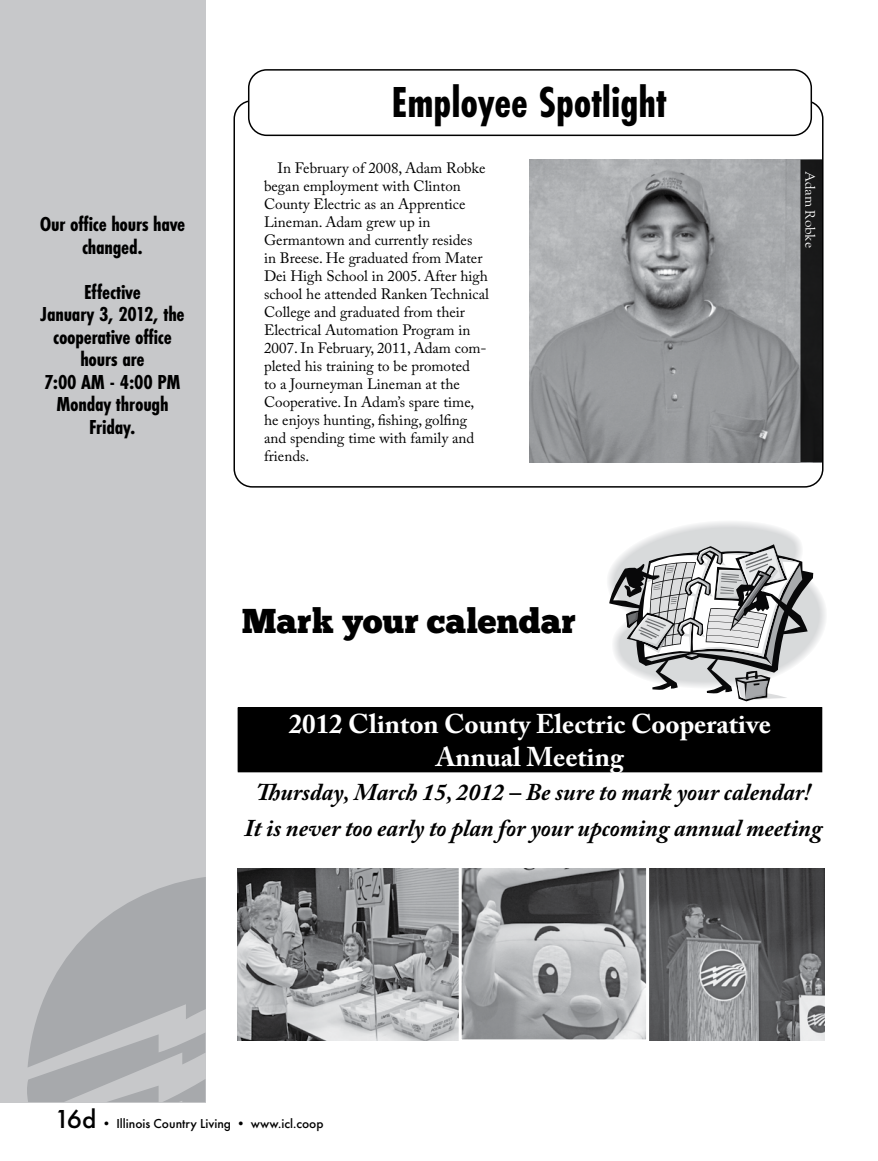
<style>
.page{position:relative;width:878px;height:1161px;background:#fff}
.page>*{position:absolute;margin:0;border:0;box-sizing:border-box;transform-origin:0 0}
.t1{font:700 45px "Futura PT Cond";color:#000}
.t2{font:34.5px "Chunk Five";color:#000}
.t3{font:700 27px/32.4px "Adobe Caslon Pro";color:#fff;text-align:center}
.t4{font:italic 700 24px/36px "Adobe Caslon Pro";color:#000;text-align:center}
.t5{font:700 21px/22.5px "Futura PT Cond";letter-spacing:-.01em;color:#000;text-align:center}
.t6{font:15px/18px "Adobe Caslon Pro";color:#000}
.t7{font:500 13.5px "Futura PT";color:#000}
.t8{font:13.5px "LTC Goudy Oldstyle Pro";letter-spacing:-.01em;color:#fff}
.s1{font-size:27px}
</style>
<div class="page">
<div style="left:0;top:0;width:206px;height:1103px;background:#c7c8ca"></div>
<svg style="left:27px;top:877px;width:179px;height:225px"></svg>
<img style="left:529px;top:160px;width:271px;height:302px">
<div style="left:800px;top:160px;width:22px;height:302px;background:#181919"></div>
<div style="left:248px;top:69px;width:564px;height:67px;border:2px solid #000;border-radius:18px"></div>
<div style="left:238px;top:708px;width:583px;height:64px;background:#000"></div>
<hr style="left:820px;top:708px;width:2px;height:63px;background:#000">
<hr style="left:238px;top:771px;width:584px;height:1px;background:#000">
<hr style="left:238px;top:707px;width:584px;height:1px;background:#000">
<svg style="left:608px;top:522px;width:218px;height:179px"></svg>
<img style="left:238px;top:869px;width:586px;height:172px">
<div style="left:458px;top:864px;width:191px;height:178px;border:3px solid #fff"></div>
<h3 class="t5" style="left:40px;top:213px;width:147px">Our office hours have changed.</h3>
<h3 class="t5" style="left:41px;top:281px;width:145px">Effective<br>January 3, 2012, the cooperative office hours are<br>7:00 AM - 4:00 PM<br>Monday through<br>Friday.</h3>
<h1 class="t1" style="left:391px;top:76px;width:276px">Employee Spotlight</h1>
<p class="t6" style="left:264px;top:159px;width:227px;text-indent:14px">In February of 2008, Adam Robke began employment with Clinton<br>County Electric as an Apprentice<br>Lineman. Adam grew up in<br>Germantown and currently resides<br>in Breese. He graduated from Mater<br>Dei High School in 2005. After high school he attended Ranken Technical<br>College and graduated from their<br>Electrical Automation Program in<br>2007. In February, 2011, Adam com&shy;pleted his training to be promoted<br>to a Journeyman Lineman at the<br>Cooperative. In Adam’s spare time, he enjoys hunting, fishing, golfing and spending time with family and friends.</p>
<p class="t8" style="left:817px;top:171px;width:79px;rotate:90deg">Adam Robke</p>
<h2 class="t2" style="left:242px;top:605px;width:335px">Mark your calendar</h2>
<h3 class="t3" style="left:289px;top:708px;width:483px">2012 Clinton County Electric Cooperative<br>Annual Meeting</h3>
<h3 class="t4" style="left:244px;top:773px;width:579px">Thursday, March 15, 2012 – Be sure to mark your calendar!<br>It is never too early to plan for your upcoming annual meeting</h3>
<p class="t7" style="left:55px;top:1116px;width:270px"><span class="s1">16d</span> • Illinois Country Living • www.icl.coop</p>
</div>
